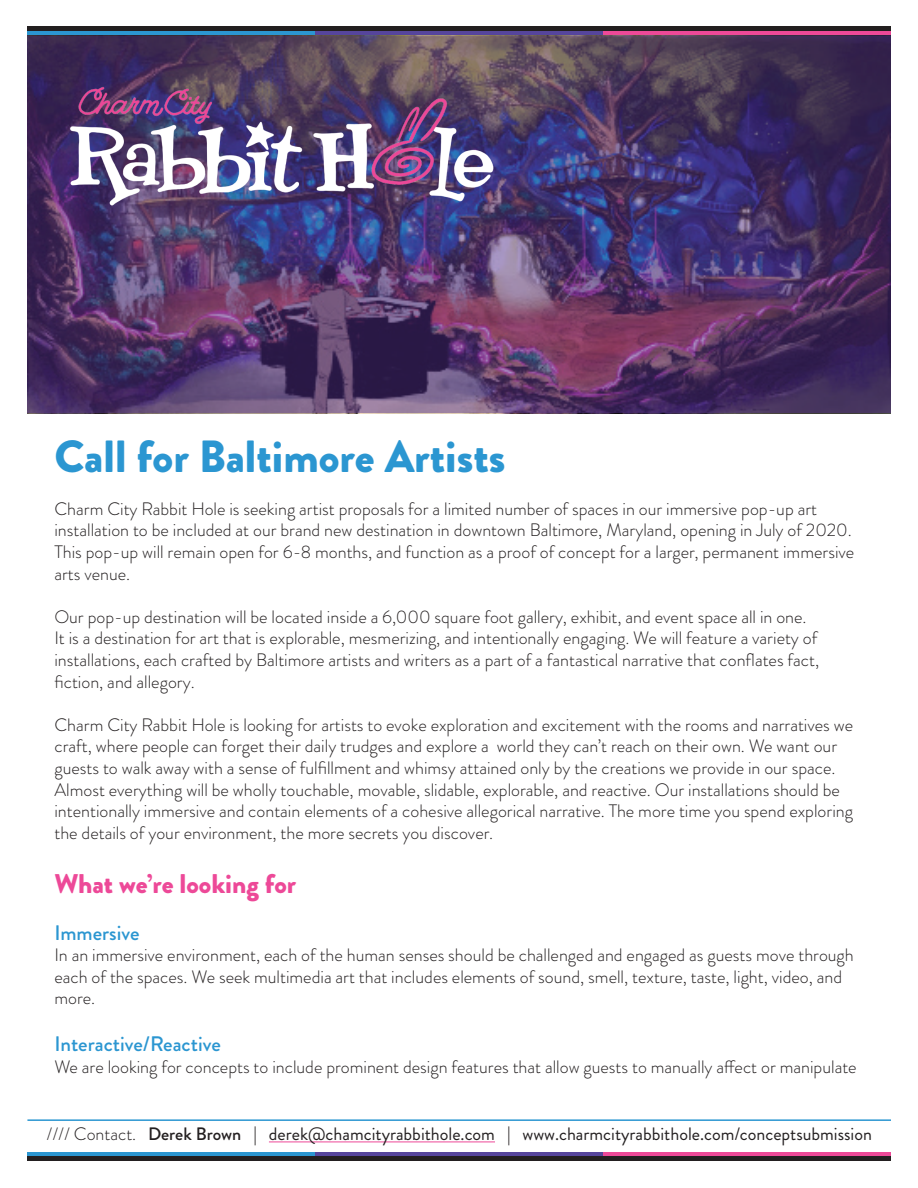
<style>
.page{position:relative;width:918px;height:1188px;background:#fff}
.page>*{position:absolute;margin:0;border:0;box-sizing:border-box;transform-origin:0 0}
.t1{font:900 45px "Brandon Grotesque";color:#2b96d1}
.t2{font:900 27px "Brandon Grotesque";color:#ed4998}
.t3{font:500 21px "Brandon Grotesque";color:#2b96d1}
.t4{font:300 18px/21.6px "Brandon Grotesque";color:#231f20}
.t5{font:18px "Brandon Grotesque";color:#231f20}
.s1{font-weight:300}
.s2{font-weight:500}
</style>
<div class="page">
<hr style="left:27px;top:31px;width:289px;height:4px;background:#2b96d1">
<hr style="left:315px;top:31px;width:288px;height:4px;background:#56459c">
<hr style="left:603px;top:31px;width:288px;height:4px;background:#ed4998">
<hr style="left:269px;top:1141px;width:226px;height:1px;background:#ed4998">
<hr style="left:27px;top:1119px;width:864px;height:2px;background:#2b96d1">
<hr style="left:27px;top:1152px;width:288px;height:4px;background:#2b96d1">
<hr style="left:315px;top:1152px;width:288px;height:4px;background:#56459c">
<hr style="left:603px;top:1152px;width:288px;height:4px;background:#ed4998">
<div style="left:27px;top:1156px;width:864px;height:5px;background:#231f20"></div>
<hr style="left:27px;top:27px;width:864px;height:4px;background:#231f20">
<img style="left:27px;top:35px;width:864px;height:378px">
<img style="left:54px;top:68px;width:454px;height:158px">
<h1 class="t1" style="left:54px;top:424px;width:453px">Call for Baltimore Artists</h1>
<p class="t4" style="left:54px;top:498px;width:801px">Charm City Rabbit Hole is seeking artist proposals for a limited number of spaces in our immersive pop-up art installation to be included at our brand new destination in downtown Baltimore, Maryland, opening in July of 2020.<br>This pop-up will remain open for 6-8 months, and function as a proof of concept for a larger, permanent immersive arts venue.</p>
<p class="t4" style="left:54px;top:606px;width:766px">Our pop-up destination will be located inside a 6,000 square foot gallery, exhibit, and event space all in one.<br>It is a destination for art that is explorable, mesmerizing, and intentionally engaging. We will feature a variety of installations, each crafted by Baltimore artists and writers as a part of a fantastical narrative that conflates fact, fiction, and allegory.</p>
<p class="t4" style="left:54px;top:714px;width:800px">Charm City Rabbit Hole is looking for artists to evoke exploration and excitement with the rooms and narratives we craft, where people can forget their daily trudges and explore a world they can’t reach on their own. We want our guests to walk away with a sense of fulfillment and whimsy attained only by the creations we provide in our space.<br>Almost everything will be wholly touchable, movable, slidable, explorable, and reactive. Our installations should be intentionally immersive and contain elements of a cohesive allegorical narrative. The more time you spend exploring the details of your environment, the more secrets you discover.</p>
<h2 class="t2" style="left:54px;top:864px;width:243px">What we’re looking for</h2>
<p class="t3" style="left:54px;top:918px;width:87px">Immersive</p>
<p class="t4" style="left:54px;top:944px;width:801px">In an immersive environment, each of the human senses should be challenged and engaged as guests move through each of the spaces. We seek multimedia art that includes elements of sound, smell, texture, taste, light, video, and more.</p>
<p class="t3" style="left:54px;top:1029px;width:168px">Interactive/Reactive</p>
<p class="t4" style="left:54px;top:1056px;width:804px">We are looking for concepts to include prominent design features that allow guests to manually affect or manipulate</p>
<p class="t5" style="left:47px;top:1122px;width:827px"><span class="s1">//// Contact.</span> <span class="s2">Derek Brown</span> | derek@chamcityrabbithole.com | www.charmcityrabbithole.com/conceptsubmission</p>
</div>
